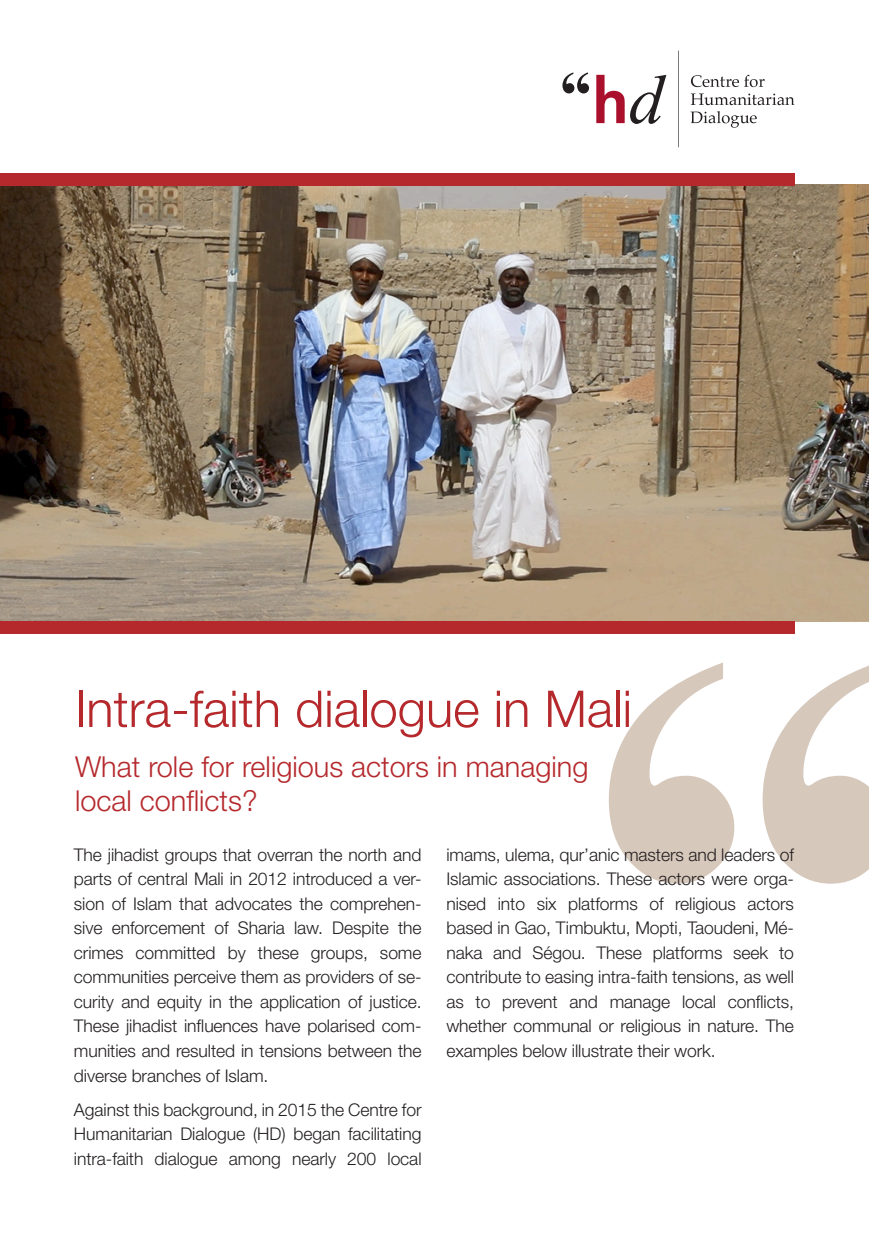
<style>
.page{position:relative;width:869px;height:1241px;background:#fff}
.page>*{position:absolute;margin:0;border:0;box-sizing:border-box;transform-origin:0 0}
.t1{font:300 50.75px "Helvetica Neue LT Std";color:#b5292d}
.t2{font:300 28.88px/34.6px "Helvetica Neue LT Std";color:#b5292d}
.HD__Main_body_text{font:300 17.5px/24.5px "Helvetica Neue LT Std";letter-spacing:-.005em;color:#231f20;text-align:justify}
</style>
<div class="page">
<svg style="left:608px;top:662px;width:126px;height:221px"></svg>
<svg style="left:762px;top:666px;width:106px;height:217px"></svg>
<img style="left:0;top:185px;width:868px;height:436px">
<div style="left:0;top:621px;width:794px;height:12px;background:#b5292d"></div>
<div style="left:0;top:174px;width:794px;height:12px;background:#b5292d"></div>
<svg style="left:691px;top:75px;width:73px;height:12px"></svg>
<svg style="left:690px;top:93px;width:104px;height:12px"></svg>
<svg style="left:690px;top:111px;width:66px;height:17px"></svg>
<svg style="left:562px;top:72px;width:26px;height:21px"></svg>
<svg style="left:596px;top:75px;width:70px;height:49px"></svg>
<p class="t1" style="left:75px;top:677px;width:558px">Intra-faith dialogue in Mali</p>
<p class="t2" style="left:75px;top:748px;width:514px">What role for religious actors in managing local conflicts?</p>
<p class="HD__Main_body_text" style="left:74px;top:841px;width:349px">The jihadist groups that overran the north and parts of central Mali in 2012 introduced a ver&shy;sion of Islam that advocates the comprehen&shy;sive enforcement of Sharia law. Despite the crimes committed by these groups, some communities perceive them as providers of se&shy;curity and equity in the application of justice.<br>These jihadist influences have polarised com&shy;munities and resulted in tensions between the diverse branches of Islam.</p>
<p class="HD__Main_body_text" style="left:74px;top:1096px;width:349px">Against this background, in 2015 the Centre for Humanitarian Dialogue (HD) began facilitating intra-faith dialogue among nearly 200 local</p>
<p class="HD__Main_body_text" style="left:446px;top:841px;width:349px">imams, ulema, qur’anic masters and leaders of Islamic associations. These actors were orga&shy;nised into six platforms of religious actors based in Gao, Timbuktu, Mopti, Taoudeni, Mé&shy;naka and Ségou. These platforms seek to contribute to easing intra-faith tensions, as well as to prevent and manage local conflicts, whether communal or religious in nature. The examples below illustrate their work.</p>
</div>
